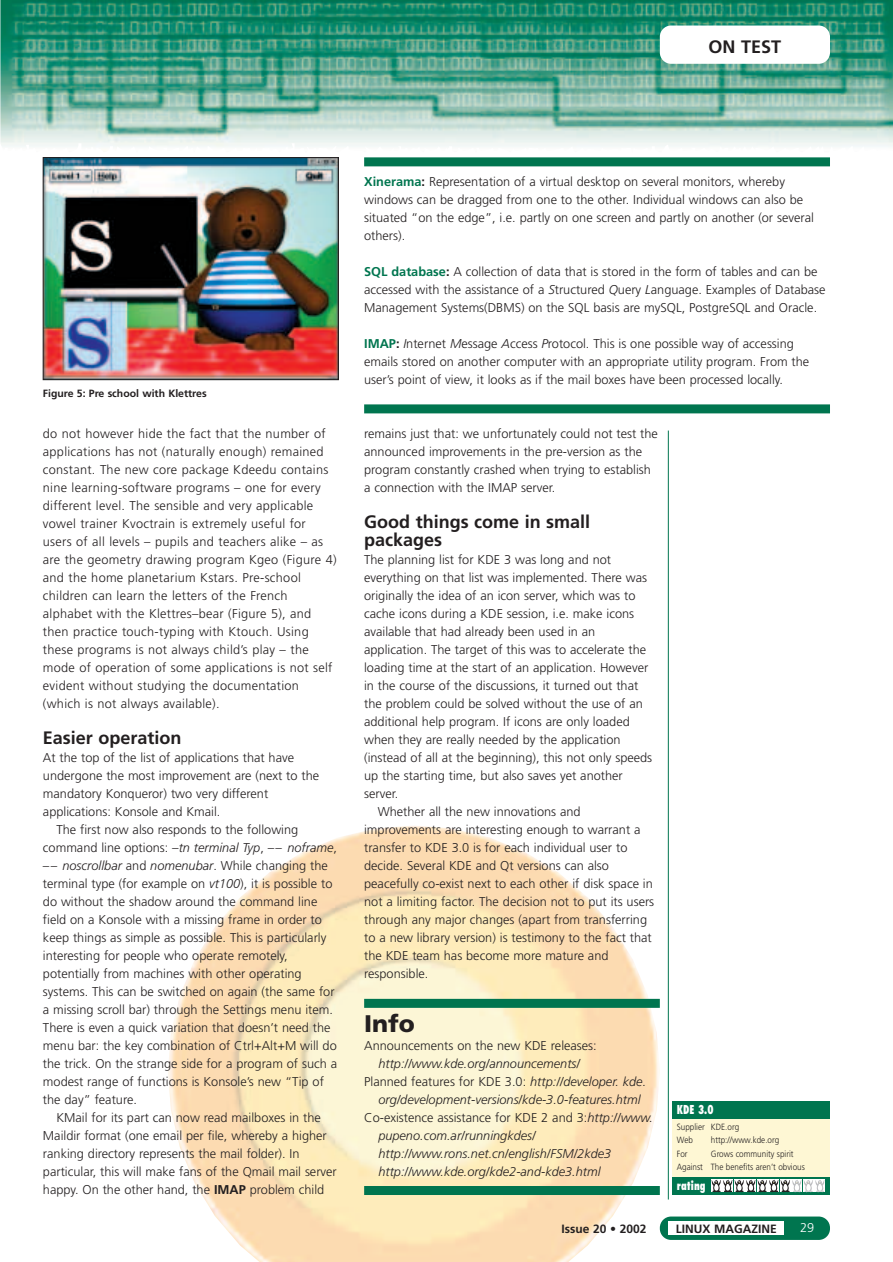
<style>
.page{position:relative;width:893px;height:1262px;background:#fff}
.page>*{position:absolute;margin:0;border:0;box-sizing:border-box;transform-origin:0 0}
.t1{font:900 24px "Frutiger";color:#231f20}
.t2{font:700 18px/18px "Frutiger";color:#231f20}
.t3{font:300 12.75px/18px "Frutiger";color:#231f20}
.t4{font:300 12.75px/18px "Frutiger";letter-spacing:.02em;color:#231f20}
.t5{font:italic 300 12.75px "Frutiger";color:#231f20}
.t6{font:300 12.75px "Frutiger";color:#fff}
.t7{font:700 12px "Frutiger";color:#231f20}
.t8{font:800 condensed 12px "Futura";color:#fff;scale:.85 1}
.t9{font:700 10.5px "Frutiger";color:#231f20}
.t10{font:300 9px/13.5px "Frutiger";color:#231f20;scale:.9 1}
.s1{font-style:normal}
.s2{font-style:italic}
.s3{font-weight:700}
.s4{font-weight:700;color:#00754f}
</style>
<div class="page">
<img style="left:168px;top:826px;width:491px;height:436px">
<img style="left:1px;top:0;width:891px;height:147px">
<div style="left:659px;top:26px;width:171px;height:38px;background:#fff;border-radius:11px"></div>
<hr style="left:668px;top:430px;width:1px;height:769px;background:#00754f">
<div style="left:659px;top:1216px;width:171px;height:23px;background:#00754f;border-radius:11px"></div>
<div style="left:668px;top:1221px;width:116px;height:13px;background:#fff"></div>
<div style="left:672px;top:1117px;width:158px;height:77px;background:#fef7d4"></div>
<div style="left:672px;top:1101px;width:158px;height:17px;background:#00754f"></div>
<div style="left:672px;top:1177px;width:158px;height:17px;background:#00754f"></div>
<svg style="left:824px;top:1179px;width:1px;height:13px"></svg>
<svg style="left:711px;top:1179px;width:113px;height:13px"></svg>
<div style="left:364px;top:998px;width:295px;height:9px;background:#00754f"></div>
<div style="left:364px;top:1186px;width:295px;height:9px;background:#00754f"></div>
<img style="left:45px;top:159px;width:291px;height:219px">
<div style="left:43px;top:157px;width:295px;height:223px;border:1px solid #231f20"></div>
<div style="left:364px;top:157px;width:466px;height:9px;background:#00754f"></div>
<div style="left:364px;top:404px;width:466px;height:9px;background:#00754f"></div>
<h2 class="t2" style="left:708px;top:39px;width:74px">ON TEST</h2>
<p class="t9" style="left:43px;top:388px;width:165px">Figure 5: Pre school with Klettres</p>
<p class="t4" style="left:43px;top:425px;width:295px">do not however hide the fact that the number of applications has not (naturally enough) remained constant. The new core package Kdeedu contains nine learning-software programs – one for every different level. The sensible and very applicable vowel trainer Kvoctrain is extremely useful for users of all levels – pupils and teachers alike – as are the geometry drawing program Kgeo (Figure 4) and the home planetarium Kstars. Pre-school children can learn the letters of the French alphabet with the Klettres–bear (Figure 5), and then practice touch-typing with Ktouch. Using these programs is not always child’s play – the mode of operation of some applications is not self evident without studying the documentation (which is not always available).</p>
<h2 class="t2" style="left:43px;top:730px;width:140px">Easier operation</h2>
<p class="t3" style="left:43px;top:749px;width:253px">At the top of the list of applications that have</p>
<p class="t3" style="left:43px;top:767px;width:278px">undergone the most improvement are (next to the</p>
<p class="t3" style="left:43px;top:785px;width:227px">mandatory Konqueror) two very different</p>
<p class="t3" style="left:43px;top:803px;width:179px">applications: Konsole and Kmail.</p>
<p class="t3" style="left:56px;top:821px;width:243px">The first now also responds to the following</p>
<p class="t5" style="left:43px;top:842px;width:295px"><span class="s1">command line options:</span> –tn terminal Typ<span class="s1">,</span> –– noframe<span class="s1">,</span></p>
<p class="t5" style="left:43px;top:860px;width:286px">–– noscrollbar <span class="s1">and</span> nomenubar<span class="s1">. While changing the</span></p>
<p class="t3" style="left:43px;top:875px;width:291px">terminal type (for example on <span class="s2">vt100</span>), it is possible to</p>
<p class="t3" style="left:43px;top:893px;width:276px">do without the shadow around the command line</p>
<p class="t3" style="left:43px;top:911px;width:280px">field on a Konsole with a missing frame in order to</p>
<p class="t3" style="left:43px;top:929px;width:285px">keep things as simple as possible. This is particularly</p>
<p class="t3" style="left:43px;top:947px;width:246px">interesting for people who operate remotely,</p>
<p class="t3" style="left:43px;top:965px;width:260px">potentially from machines with other operating</p>
<p class="t3" style="left:43px;top:983px;width:293px">systems. This can be switched on again (the same for</p>
<p class="t3" style="left:43px;top:1001px;width:291px">a missing scroll bar) through the Settings menu item.</p>
<p class="t3" style="left:43px;top:1019px;width:289px">There is even a quick variation that doesn’t need the</p>
<p class="t3" style="left:43px;top:1037px;width:295px">menu bar: the key combination of Ctrl+Alt+M will do</p>
<p class="t3" style="left:43px;top:1055px;width:296px">the trick. On the strange side for a program of such a</p>
<p class="t3" style="left:43px;top:1073px;width:282px">modest range of functions is Konsole’s new “Tip of</p>
<p class="t3" style="left:43px;top:1091px;width:95px">the day” feature.</p>
<p class="t3" style="left:56px;top:1109px;width:266px">KMail for its part can now read mailboxes in the</p>
<p class="t3" style="left:43px;top:1127px;width:285px">Maildir format (one email per file, whereby a higher</p>
<p class="t3" style="left:43px;top:1145px;width:258px">ranking directory represents the mail folder). In</p>
<p class="t3" style="left:43px;top:1163px;width:295px">particular, this will make fans of the Qmail mail server</p>
<p class="t3" style="left:43px;top:1181px;width:283px">happy. On the other hand, the <span class="s3">IMAP</span> problem child</p>
<p class="t3" style="left:364px;top:173px;width:451px"><span class="s4">Xinerama</span><span class="s3">:</span> Representation of a virtual desktop on several monitors, whereby windows can be dragged from one to the other. Individual windows can also be situated “on the edge”, i.e. partly on one screen and partly on another (or several others).</p>
<p class="t3" style="left:364px;top:263px;width:463px"><span class="s4">SQL database</span><span class="s3">:</span> A collection of data that is stored in the form of tables and can be accessed with the assistance of a <span class="s2">S</span>tructured <span class="s2">Q</span>uery <span class="s2">L</span>anguage. Examples of Database<br>Management Systems(DBMS) on the SQL basis are mySQL, PostgreSQL and Oracle.</p>
<p class="t3" style="left:364px;top:335px;width:446px"><span class="s4">IMAP</span><span class="s3">:</span> <span class="s2">I</span>nternet <span class="s2">M</span>essage <span class="s2">A</span>ccess <span class="s2">P</span>rotocol. This is one possible way of accessing emails stored on another computer with an appropriate utility program. From the user’s point of view, it looks as if the mail boxes have been processed locally.</p>
<p class="t3" style="left:364px;top:425px;width:295px">remains just that: we unfortunately could not test the announced improvements in the pre-version as the program constantly crashed when trying to establish a connection with the IMAP server.</p>
<h2 class="t2" style="left:364px;top:514px;width:227px">Good things come in small packages</h2>
<p class="t3" style="left:364px;top:551px;width:248px">The planning list for KDE 3 was long and not</p>
<p class="t3" style="left:364px;top:569px;width:284px">everything on that list was implemented. There was</p>
<p class="t3" style="left:364px;top:587px;width:273px">originally the idea of an icon server, which was to</p>
<p class="t3" style="left:364px;top:605px;width:271px">cache icons during a KDE session, i.e. make icons</p>
<p class="t3" style="left:364px;top:623px;width:233px">available that had already been used in an</p>
<p class="t3" style="left:364px;top:641px;width:283px">application. The target of this was to accelerate the</p>
<p class="t3" style="left:364px;top:659px;width:286px">loading time at the start of an application. However</p>
<p class="t3" style="left:364px;top:677px;width:275px">in the course of the discussions, it turned out that</p>
<p class="t3" style="left:364px;top:695px;width:280px">the problem could be solved without the use of an</p>
<p class="t3" style="left:364px;top:713px;width:267px">additional help program. If icons are only loaded</p>
<p class="t3" style="left:364px;top:731px;width:258px">when they are really needed by the application</p>
<p class="t3" style="left:364px;top:749px;width:289px">(instead of all at the beginning), this not only speeds</p>
<p class="t3" style="left:364px;top:767px;width:260px">up the starting time, but also saves yet another</p>
<p class="t3" style="left:364px;top:785px;width:36px">server.</p>
<p class="t3" style="left:377px;top:803px;width:204px">Whether all the new innovations and</p>
<p class="t3" style="left:364px;top:821px;width:278px">improvements are interesting enough to warrant a</p>
<p class="t3" style="left:364px;top:839px;width:265px">transfer to KDE 3.0 is for each individual user to</p>
<p class="t3" style="left:364px;top:857px;width:246px">decide. Several KDE and Qt versions can also</p>
<p class="t3" style="left:364px;top:875px;width:290px">peacefully co-exist next to each other if disk space in</p>
<p class="t3" style="left:364px;top:893px;width:291px">not a limiting factor. The decision not to put its users</p>
<p class="t3" style="left:364px;top:911px;width:284px">through any major changes (apart from transferring</p>
<p class="t3" style="left:364px;top:929px;width:289px">to a new library version) is testimony to the fact that</p>
<p class="t3" style="left:364px;top:947px;width:246px">the KDE team has become more mature and</p>
<p class="t3" style="left:364px;top:965px;width:66px">responsible.</p>
<h1 class="t1" style="left:364px;top:1013px;width:52px">Info</h1>
<p class="t3" style="left:364px;top:1037px;width:234px">Announcements on the new KDE releases:</p>
<p class="t5" style="left:378px;top:1058px;width:203px">http://www.kde.org/announcements/</p>
<p class="t3" style="left:364px;top:1073px;width:283px">Planned features for KDE 3.0: <span class="s2">http://developer. kde.</span></p>
<p class="t5" style="left:378px;top:1094px;width:264px">org/development-versions/kde-3.0-features.html</p>
<p class="t3" style="left:364px;top:1109px;width:290px">Co-existence assistance for KDE 2 and 3:<span class="s2">http://www.</span></p>
<p class="t5" style="left:378px;top:1130px;width:159px">pupeno.com.ar/runningkdes/</p>
<p class="t5" style="left:378px;top:1148px;width:234px">http://www.rons.net.cn/english/FSM/2kde3</p>
<p class="t5" style="left:378px;top:1166px;width:224px">http://www.kde.org/kde2-and-kde3.html</p>
<p class="t8" style="left:676px;top:1104px;width:45px">KDE 3.0</p>
<p class="t10" style="left:676px;top:1120px;width:71px">Supplier KDE.org<br>Web</p>
<p class="t10" style="left:710px;top:1134px;width:78px">http://www.kde.org</p>
<p class="t10" style="left:676px;top:1147px;width:144px;text-indent:34px">Grows community spirit<br>Against The benefits aren’t obvious</p>
<p class="t10" style="left:676px;top:1147px;width:13px">For</p>
<p class="t8" style="left:676px;top:1180px;width:35px">rating</p>
<p class="t7" style="left:561px;top:1223px;width:87px">Issue 20 • 2002</p>
<p class="t7" style="left:675px;top:1223px;width:102px">LINUX MAGAZINE</p>
<p class="t6" style="left:800px;top:1222px;width:16px">29</p>
</div>
